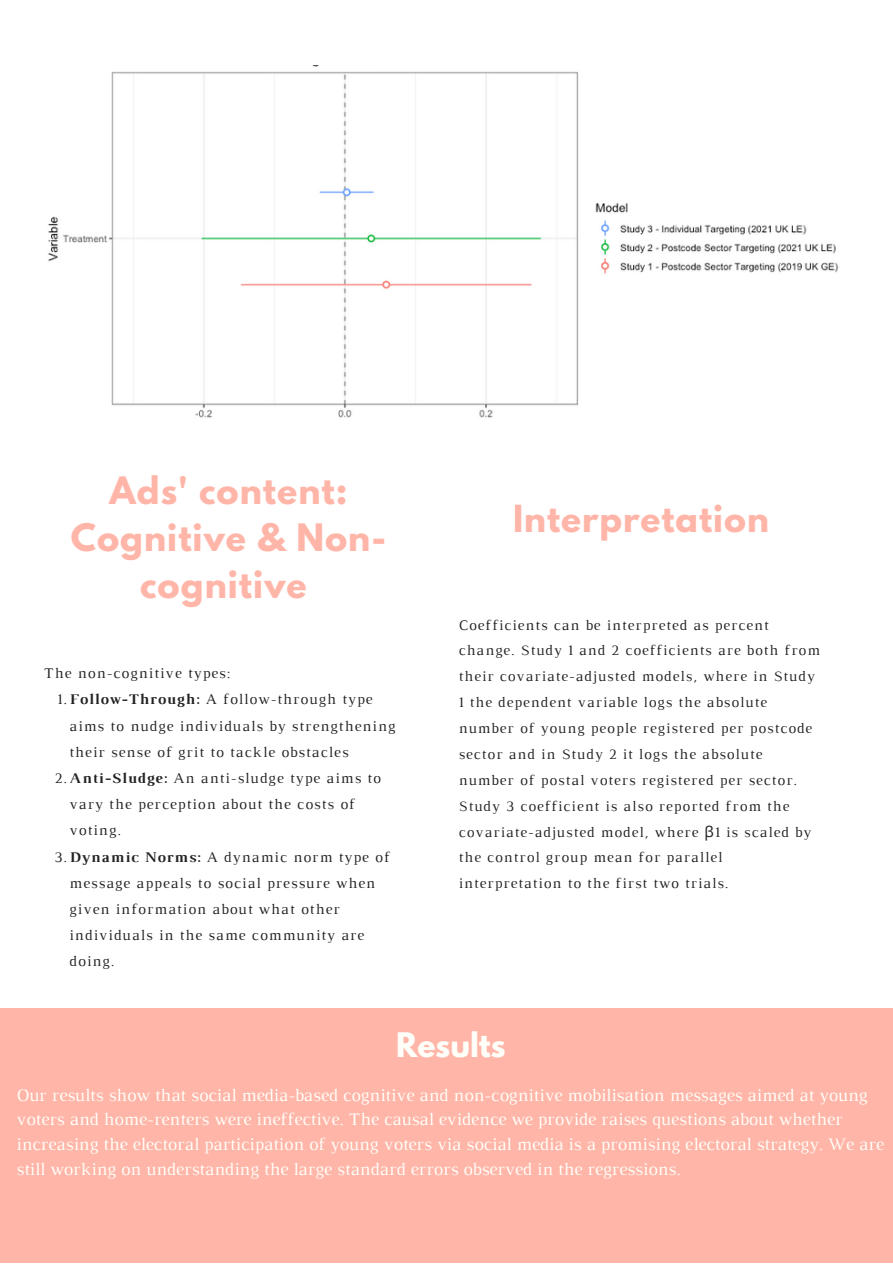
<style>
.page{position:relative;width:893px;height:1264px;background:#fff}
.page>*{position:absolute;margin:0;border:0;box-sizing:border-box;transform-origin:0 0}
.t1{font:700 33.45px/46.7px "League Spartan";letter-spacing:.03em;color:#ffb6a9;text-align:center}
.t2{font:700 33px "League Spartan";letter-spacing:.03em;color:#ffb6a9}
.t3{font:700 30px "League Spartan";color:#fffff9}
.t4{font:18px/24.8px "Luthier";color:#fffff9}
.t5{font:15px "Luthier";letter-spacing:.07em;color:#222}
.t6{font:14.85px/25.8px "Luthier";letter-spacing:.07em;color:#222}
.s1{font-weight:700}
.s2{font-family:"Noto Sans"}
</style>
<div class="page">
<div style="left:0;top:1008px;width:892px;height:254px;background:#ffb6a9"></div>
<img style="left:48px;top:65px;width:791px;height:353px">
<h1 class="t1" style="left:71px;top:472px;width:317px">Ads' content:<br>Cognitive &amp; Non&shy;cognitive</h1>
<p class="t5" style="left:44px;top:667px;width:188px">The non-cognitive types:</p>
<p class="t5" style="left:58px;top:694px;width:316px">1.<span class="s1">Follow-Through:</span> A follow-through type</p>
<p class="t5" style="left:69px;top:720px;width:327px">aims to nudge individuals by strengthening</p>
<p class="t5" style="left:69px;top:746px;width:280px">their sense of grit to tackle obstacles</p>
<p class="t5" style="left:55px;top:772px;width:327px">2.<span class="s1">Anti-Sludge:</span> An anti-sludge type aims to</p>
<p class="t5" style="left:69px;top:798px;width:287px">vary the perception about the costs of</p>
<p class="t5" style="left:69px;top:825px;width:53px">voting.</p>
<p class="t5" style="left:54px;top:851px;width:337px">3.<span class="s1">Dynamic Norms:</span> A dynamic norm type of</p>
<p class="t5" style="left:69px;top:877px;width:307px">message appeals to social pressure when</p>
<p class="t5" style="left:69px;top:903px;width:272px">given information about what other</p>
<p class="t5" style="left:69px;top:929px;width:296px">individuals in the same community are</p>
<p class="t5" style="left:69px;top:956px;width:46px">doing.</p>
<h2 class="t2" style="left:513px;top:502px;width:257px">Interpretation</h2>
<p class="t6" style="left:458px;top:613px;width:363px">Coefficients can be interpreted as percent change. Study 1 and 2 coefficients are both from their covariate-adjusted models, where in Study 1 the dependent variable logs the absolute number of young people registered per postcode sector and in Study 2 it logs the absolute number of postal voters registered per sector.<br>Study 3 coefficient is also reported from the covariate-adjusted model, where <span class="s2">β</span>1 is scaled by the control group mean for parallel interpretation to the first two trials.</p>
<h3 class="t3" style="left:396px;top:1029px;width:111px">Results</h3>
<p class="t4" style="left:16px;top:1083px;width:869px">Our results show that social media-based cognitive and non-cognitive mobilisation messages aimed at young voters and home-renters were ineffective. The causal evidence we provide raises questions about whether increasing the electoral participation of young voters via social media is a promising electoral strategy. We are still working on understanding the large standard errors observed in the regressions.</p>
</div>
